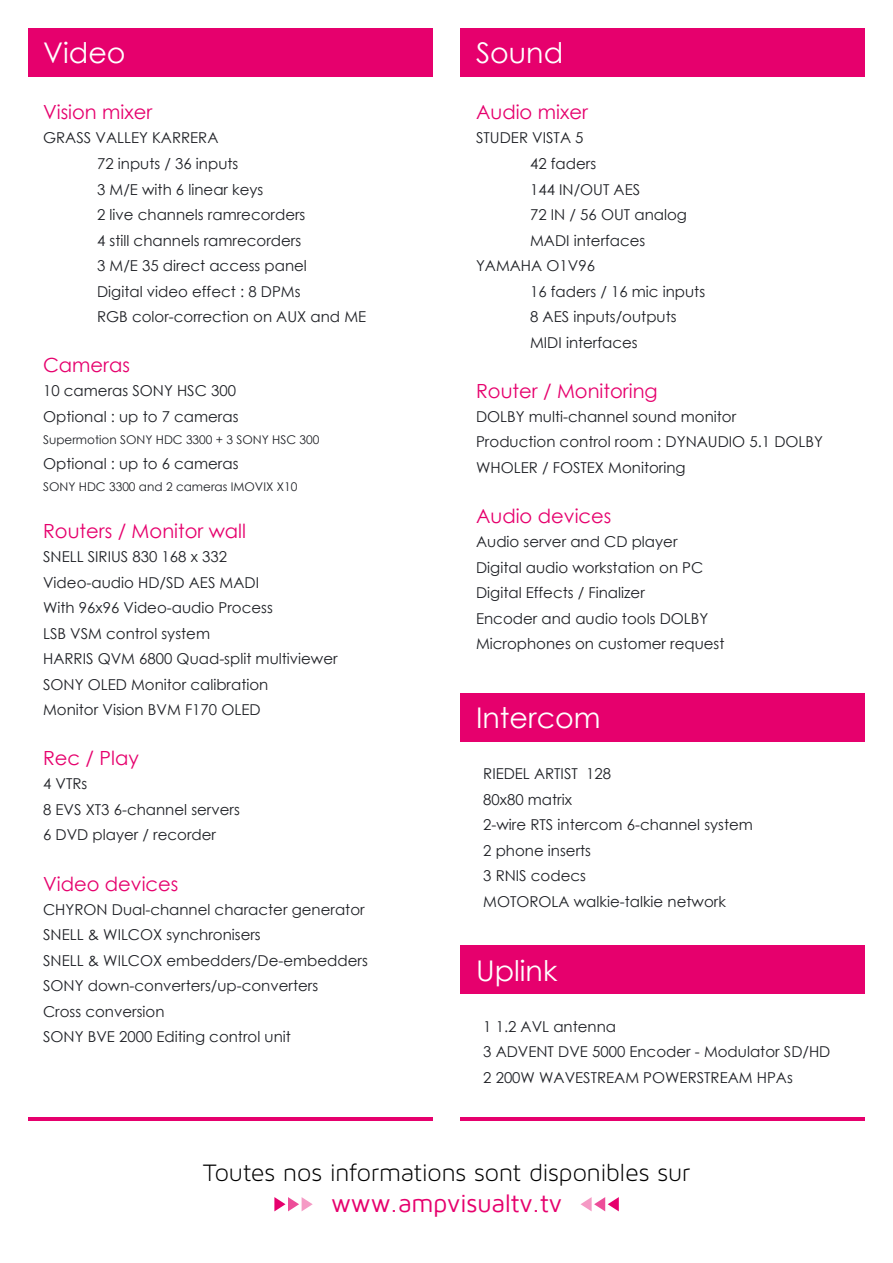
<style>
.page{position:relative;width:893px;height:1263px;background:#fff}
.page>*{position:absolute;margin:0;border:0;box-sizing:border-box;transform-origin:0 0}
.t1{font:28.5px "Century Gothic";color:#fff}
.t2{font:25.5px "Maven Pro Light 300";letter-spacing:-.005em;color:#000}
.t3{font:25.5px "Maven Pro";letter-spacing:-.015em;color:#e6006d}
.t4{font:19.5px "Century Gothic";color:#e6006d}
.t5{font:15px/25.5px "Century Gothic";color:#1f2126}
.t6{font:12px "Century Gothic";color:#1f2126}
</style>
<div class="page">
<div style="left:28px;top:28px;width:404px;height:49px;background:#e6006d"></div>
<hr style="left:28px;top:1118px;width:404px;height:3px;background:#e6006d">
<hr style="left:460px;top:1118px;width:405px;height:3px;background:#e6006d">
<div style="left:461px;top:28px;width:404px;height:49px;background:#e6006d"></div>
<div style="left:461px;top:693px;width:404px;height:48px;background:#e6006d"></div>
<div style="left:461px;top:945px;width:404px;height:49px;background:#e6006d"></div>
<svg style="left:274px;top:1197px;width:39px;height:14px"></svg>
<svg style="left:580px;top:1197px;width:39px;height:14px"></svg>
<h1 class="t1" style="left:43px;top:33px;width:84px">Video</h1>
<h1 class="t1" style="left:476px;top:33px;width:89px">Sound</h1>
<h3 class="t4" style="left:43px;top:99px;width:111px">Vision mixer</h3>
<p class="t5" style="left:97px;top:125px;width:271px;text-indent:-54px">GRASS VALLEY KARRERA<br>72 inputs / 36 inputs<br>3 M/E with 6 linear keys<br>2 live channels ramrecorders<br>4 still channels ramrecorders<br>3 M/E 35 direct access panel<br>Digital video effect : 8 DPMs<br>RGB color-correction on AUX and ME</p>
<h3 class="t4" style="left:43px;top:352px;width:88px">Cameras</h3>
<p class="t5" style="left:43px;top:378px;width:197px">10 cameras SONY HSC 300<br>Optional : up to 7 cameras</p>
<p class="t6" style="left:43px;top:431px;width:278px">Supermotion SONY HDC 3300 + 3 SONY HSC 300</p>
<p class="t5" style="left:43px;top:451px;width:197px">Optional : up to 6 cameras</p>
<p class="t6" style="left:43px;top:478px;width:256px">SONY HDC 3300 and 2 cameras IMOVIX X10</p>
<h3 class="t4" style="left:43px;top:517px;width:204px">Routers / Monitor wall</h3>
<p class="t5" style="left:43px;top:544px;width:296px">SNELL SIRIUS 830 168 x 332<br>Video-audio HD/SD AES MADI<br>With 96x96 Video-audio Process<br>LSB VSM control system<br>HARRIS QVM 6800 Quad-split multiviewer<br>SONY OLED Monitor calibration<br>Monitor Vision BVM F170 OLED</p>
<h3 class="t4" style="left:43px;top:745px;width:97px">Rec / Play</h3>
<p class="t5" style="left:43px;top:771px;width:198px">4 VTRs<br>8 EVS XT3 6-channel servers<br>6 DVD player / recorder</p>
<h3 class="t4" style="left:43px;top:870px;width:137px">Video devices</h3>
<p class="t5" style="left:43px;top:896px;width:326px">CHYRON Dual-channel character generator SNELL &amp; WILCOX synchronisers<br>SNELL &amp; WILCOX embedders/De-embedders SONY down-converters/up-converters<br>Cross conversion<br>SONY BVE 2000 Editing control unit</p>
<h3 class="t4" style="left:476px;top:99px;width:113px">Audio mixer</h3>
<p class="t5" style="left:476px;top:125px;width:109px">STUDER VISTA 5</p>
<p class="t5" style="left:530px;top:151px;width:68px">42 faders</p>
<p class="t5" style="left:530px;top:176px;width:112px">144 IN/OUT AES</p>
<p class="t5" style="left:530px;top:202px;width:158px">72 IN / 56 OUT analog</p>
<p class="t5" style="left:530px;top:227px;width:117px">MADI interfaces</p>
<p class="t5" style="left:476px;top:253px;width:120px">YAMAHA O1V96</p>
<p class="t5" style="left:530px;top:278px;width:177px">16 faders / 16 mic inputs</p>
<p class="t5" style="left:530px;top:304px;width:148px">8 AES inputs/outputs</p>
<p class="t5" style="left:530px;top:329px;width:109px">MIDI interfaces</p>
<h3 class="t4" style="left:476px;top:377px;width:183px">Router / Monitoring</h3>
<p class="t5" style="left:476px;top:403px;width:348px">DOLBY multi-channel sound monitor<br>Production control room : DYNAUDIO 5.1 DOLBY<br>WHOLER / FOSTEX Monitoring</p>
<h3 class="t4" style="left:476px;top:503px;width:137px">Audio devices</h3>
<p class="t5" style="left:476px;top:529px;width:250px">Audio server and CD player<br>Digital audio workstation on PC<br>Digital Effects / Finalizer<br>Encoder and audio tools DOLBY<br>Microphones on customer request</p>
<h1 class="t1" style="left:476px;top:698px;width:126px">Intercom</h1>
<p class="t5" style="left:483px;top:761px;width:271px">RIEDEL ARTIST 128<br>80x80 matrix<br>2-wire RTS intercom 6-channel system<br>2 phone inserts<br>3 RNIS codecs<br>MOTOROLA walkie-talkie network</p>
<h1 class="t1" style="left:476px;top:950px;width:83px">Uplink</h1>
<p class="t5" style="left:483px;top:1013px;width:349px">1 1.2 AVL antenna<br>3 ADVENT DVE 5000 Encoder - Modulator SD/HD<br>2 200W WAVESTREAM POWERSTREAM HPAs</p>
<h2 class="t2" style="left:203px;top:1159px;width:489px">Toutes nos informations sont disponibles sur</h2>
<h2 class="t3" style="left:331px;top:1190px;width:233px">www.ampvisualtv.tv</h2>
</div>
